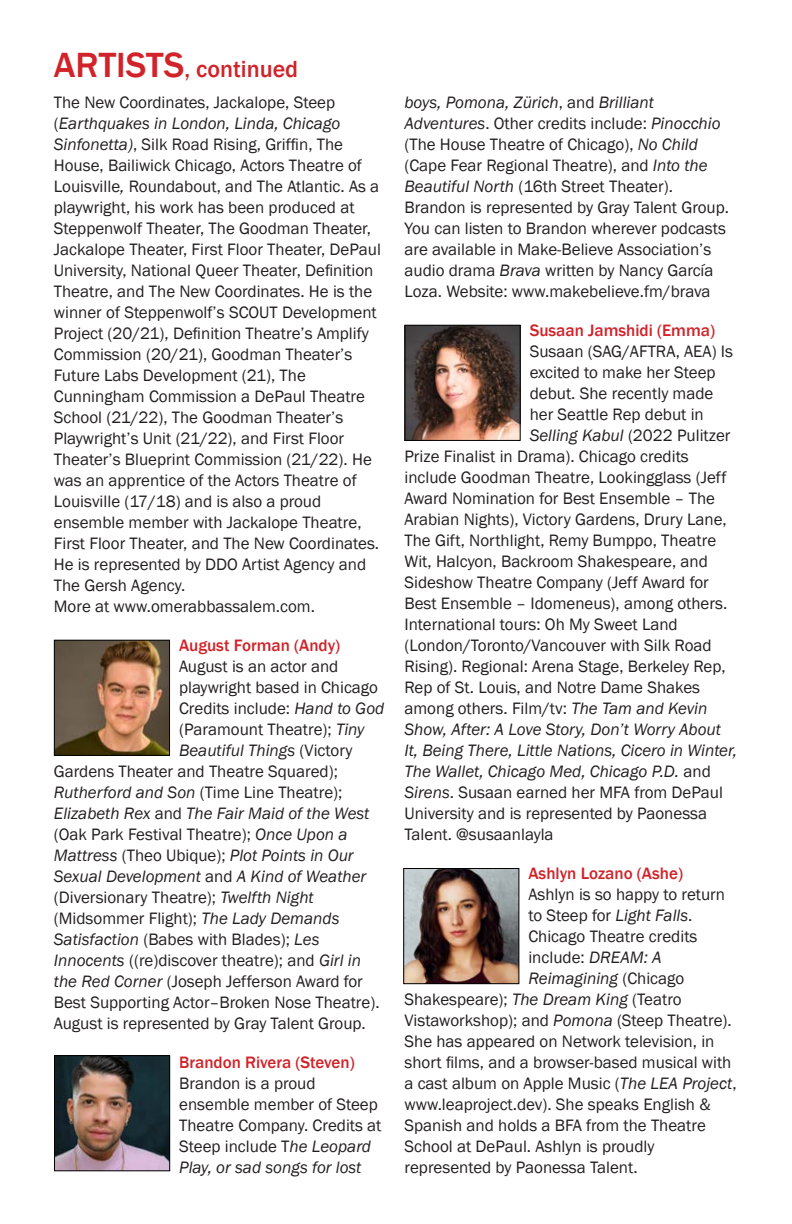
<style>
.page{position:relative;width:792px;height:1224px;background:#fff}
.page>*{position:absolute;margin:0;border:0;box-sizing:border-box;transform-origin:0 0}
.t1{font:500 24px "Franklin Gothic";color:#d1232a}
.t2{font:17px/21px "Franklin Gothic";color:#231f20}
.t3{font:italic 17px "Franklin Gothic";color:#231f20}
.t4{font:500 17px "Franklin Gothic";color:#d1232a}
.s1{font-size:36px}
.s2{font-style:italic}
.s3{font-style:normal}
.s4{font-weight:500;color:#d1232a}
</style>
<div class="page">
<img style="left:406px;top:327px;width:113px;height:112px">
<div style="left:404px;top:325px;width:117px;height:116px;border:1px solid #000"></div>
<img style="left:56px;top:642px;width:112px;height:112px">
<div style="left:54px;top:640px;width:116px;height:116px;border:1px solid #000"></div>
<img style="left:405px;top:870px;width:112px;height:112px">
<div style="left:403px;top:868px;width:116px;height:116px;border:1px solid #000"></div>
<img style="left:56px;top:1057px;width:112px;height:112px">
<div style="left:54px;top:1055px;width:116px;height:116px;border:1px solid #000"></div>
<p class="t1" style="left:54px;top:54px;width:246px"><span class="s1">ARTISTS</span>, continued</p>
<p class="t2" style="left:54px;top:93px;width:329px">The New Coordinates, Jackalope, Steep (<span class="s2">Earthquakes in London, Linda, Chicago Sinfonetta)</span>, Silk Road Rising, Griffin, The House, Bailiwick Chicago, Actors Theatre of Louisville<span class="s2">,</span> Roundabout, and The Atlantic. As a playwright, his work has been produced at Steppenwolf Theater, The Goodman Theater, Jackalope Theater, First Floor Theater, DePaul University, National Queer Theater, Definition Theatre, and The New Coordinates. He is the winner of Steppenwolf’s SCOUT Development Project (20/21), Definition Theatre’s Amplify Commission (20/21), Goodman Theater’s Future Labs Development (21), The Cunningham Commission a DePaul Theatre School (21/22), The Goodman Theater’s Playwright’s Unit (21/22), and First Floor Theater’s Blueprint Commission (21/22). He was an apprentice of the Actors Theatre of Louisville (17/18) and is also a proud ensemble member with Jackalope Theatre, First Floor Theater, and The New Coordinates.<br>He is represented by DDO Artist Agency and The Gersh Agency.<br>More at www.omerabbassalem.com.</p>
<p class="t4" style="left:179px;top:635px;width:163px">August Forman (Andy)</p>
<p class="t2" style="left:179px;top:656px;width:161px">August is an actor and</p>
<p class="t2" style="left:179px;top:677px;width:201px">playwright based in Chicago</p>
<p class="t2" style="left:179px;top:698px;width:207px">Credits include: <span class="s2">Hand to God</span></p>
<p class="t2" style="left:179px;top:719px;width:187px">(Paramount Theatre); <span class="s2">Tiny</span></p>
<p class="t3" style="left:179px;top:740px;width:175px">Beautiful Things <span class="s3">(Victory</span></p>
<p class="t2" style="left:54px;top:761px;width:286px">Gardens Theater and Theatre Squared);</p>
<p class="t2" style="left:54px;top:782px;width:290px"><span class="s2">Rutherford and Son</span> (Time Line Theatre);</p>
<p class="t3" style="left:54px;top:803px;width:317px">Elizabeth Rex <span class="s3">and</span> The Fair Maid of the West</p>
<p class="t2" style="left:54px;top:824px;width:295px">(Oak Park Festival Theatre); <span class="s2">Once Upon a</span></p>
<p class="t3" style="left:54px;top:845px;width:301px">Mattress <span class="s3">(Theo Ubique);</span> Plot Points in Our</p>
<p class="t3" style="left:54px;top:866px;width:314px">Sexual Development <span class="s3">and</span> A Kind of Weather</p>
<p class="t2" style="left:54px;top:887px;width:261px">(Diversionary Theatre); <span class="s2">Twelfth Night</span></p>
<p class="t2" style="left:54px;top:908px;width:287px">(Midsommer Flight); <span class="s2">The Lady Demands</span></p>
<p class="t2" style="left:54px;top:929px;width:267px"><span class="s2">Satisfaction</span> (Babes with Blades); <span class="s2">Les</span></p>
<p class="t2" style="left:54px;top:950px;width:309px"><span class="s2">Innocents</span> ((re)discover theatre); and <span class="s2">Girl in</span></p>
<p class="t2" style="left:54px;top:971px;width:311px"><span class="s2">the Red Corner</span> (Joseph Jefferson Award for</p>
<p class="t2" style="left:54px;top:992px;width:327px">Best Supporting Actor–Broken Nose Theatre).</p>
<p class="t2" style="left:54px;top:1013px;width:314px">August is represented by Gray Talent Group.</p>
<p class="t2" style="left:179px;top:1052px;width:204px"><span class="s4">Brandon Rivera (Steven)<br></span>Brandon is a proud ensemble member of Steep<br>Theatre Company. Credits at<br>Steep include T<span class="s2">he Leopard<br>Play, or sad songs for lost</span></p>
<p class="t2" style="left:404px;top:92px;width:326px"><span class="s2">boys, Pomona, Zürich</span>, and <span class="s2">Brilliant Adventures</span>. Other credits include: <span class="s2">Pinocchio </span>(The House Theatre of Chicago), <span class="s2">No Child </span>(Cape Fear Regional Theatre), and <span class="s2">Into the Beautiful North</span> (16th Street Theater).<br>Brandon is represented by Gray Talent Group.<br>You can listen to Brandon wherever podcasts are available in Make-Believe Association’s audio drama <span class="s2">Brava</span> written by Nancy García Loza. Website: www.makebelieve.fm/brava</p>
<p class="t4" style="left:530px;top:320px;width:187px">Susaan Jamshidi (Emma)</p>
<p class="t2" style="left:530px;top:341px;width:205px">Susaan (SAG/AFTRA, AEA) Is</p>
<p class="t2" style="left:530px;top:362px;width:187px">excited to make her Steep</p>
<p class="t2" style="left:530px;top:383px;width:185px">debut. She recently made</p>
<p class="t2" style="left:530px;top:404px;width:176px">her Seattle Rep debut in</p>
<p class="t2" style="left:530px;top:425px;width:202px"><span class="s2">Selling Kabul</span> (2022 Pulitzer</p>
<p class="t2" style="left:404px;top:446px;width:286px">Prize Finalist in Drama). Chicago credits</p>
<p class="t2" style="left:404px;top:467px;width:324px">include Goodman Theatre, Lookingglass (Jeff</p>
<p class="t2" style="left:404px;top:488px;width:312px">Award Nomination for Best Ensemble – The</p>
<p class="t2" style="left:404px;top:509px;width:324px">Arabian Nights), Victory Gardens, Drury Lane,</p>
<p class="t2" style="left:404px;top:530px;width:313px">The Gift, Northlight, Remy Bumppo, Theatre</p>
<p class="t2" style="left:404px;top:551px;width:305px">Wit, Halcyon, Backroom Shakespeare, and</p>
<p class="t2" style="left:404px;top:572px;width:306px">Sideshow Theatre Company (Jeff Award for</p>
<p class="t2" style="left:404px;top:593px;width:324px">Best Ensemble – Idomeneus), among others.</p>
<p class="t2" style="left:404px;top:614px;width:275px">International tours: Oh My Sweet Land</p>
<p class="t2" style="left:404px;top:635px;width:309px">(London/Toronto/Vancouver with Silk Road</p>
<p class="t2" style="left:404px;top:656px;width:323px">Rising). Regional: Arena Stage, Berkeley Rep,</p>
<p class="t2" style="left:404px;top:677px;width:297px">Rep of St. Louis, and Notre Dame Shakes</p>
<p class="t2" style="left:404px;top:698px;width:305px">among others. Film/tv: <span class="s2">The Tam and Kevin</span></p>
<p class="t3" style="left:404px;top:719px;width:318px">Show, After: A Love Story, Don’t Worry About</p>
<p class="t3" style="left:404px;top:740px;width:334px">It, Being There, Little Nations, Cicero in Winter,</p>
<p class="t3" style="left:404px;top:761px;width:308px">The Wallet, Chicago Med, Chicago P.D. <span class="s3">and</span></p>
<p class="t2" style="left:404px;top:782px;width:320px"><span class="s2">Sirens</span>. Susaan earned her MFA from DePaul</p>
<p class="t2" style="left:404px;top:803px;width:304px">University and is represented by Paonessa</p>
<p class="t2" style="left:404px;top:824px;width:151px">Talent. @susaanlayla</p>
<p class="t4" style="left:528px;top:863px;width:156px">Ashlyn Lozano (Ashe)</p>
<p class="t2" style="left:528px;top:884px;width:198px">Ashlyn is so happy to return</p>
<p class="t2" style="left:528px;top:905px;width:166px">to Steep for <span class="s2">Light Falls</span>.</p>
<p class="t2" style="left:528px;top:926px;width:171px">Chicago Theatre credits</p>
<p class="t2" style="left:528px;top:947px;width:135px">include: <span class="s2">DREAM: A</span></p>
<p class="t3" style="left:528px;top:968px;width:158px">Reimagining <span class="s3">(Chicago</span></p>
<p class="t2" style="left:404px;top:990px;width:279px">Shakespeare); <span class="s2">The Dream King</span> (Teatro</p>
<p class="t2" style="left:404px;top:1011px;width:329px">Vistaworkshop); and <span class="s2">Pomona</span> (Steep Theatre).</p>
<p class="t2" style="left:404px;top:1032px;width:312px">She has appeared on Network television, in</p>
<p class="t2" style="left:404px;top:1053px;width:329px">short films, and a browser-based musical with</p>
<p class="t2" style="left:404px;top:1074px;width:334px">a cast album on Apple Music (<span class="s2">The LEA Project</span>,</p>
<p class="t2" style="left:404px;top:1095px;width:308px">www.leaproject.dev). She speaks English &amp;</p>
<p class="t2" style="left:404px;top:1116px;width:303px">Spanish and holds a BFA from the Theatre</p>
<p class="t2" style="left:404px;top:1137px;width:252px">School at DePaul. Ashlyn is proudly</p>
<p class="t2" style="left:404px;top:1158px;width:235px">represented by Paonessa Talent.</p>
</div>
